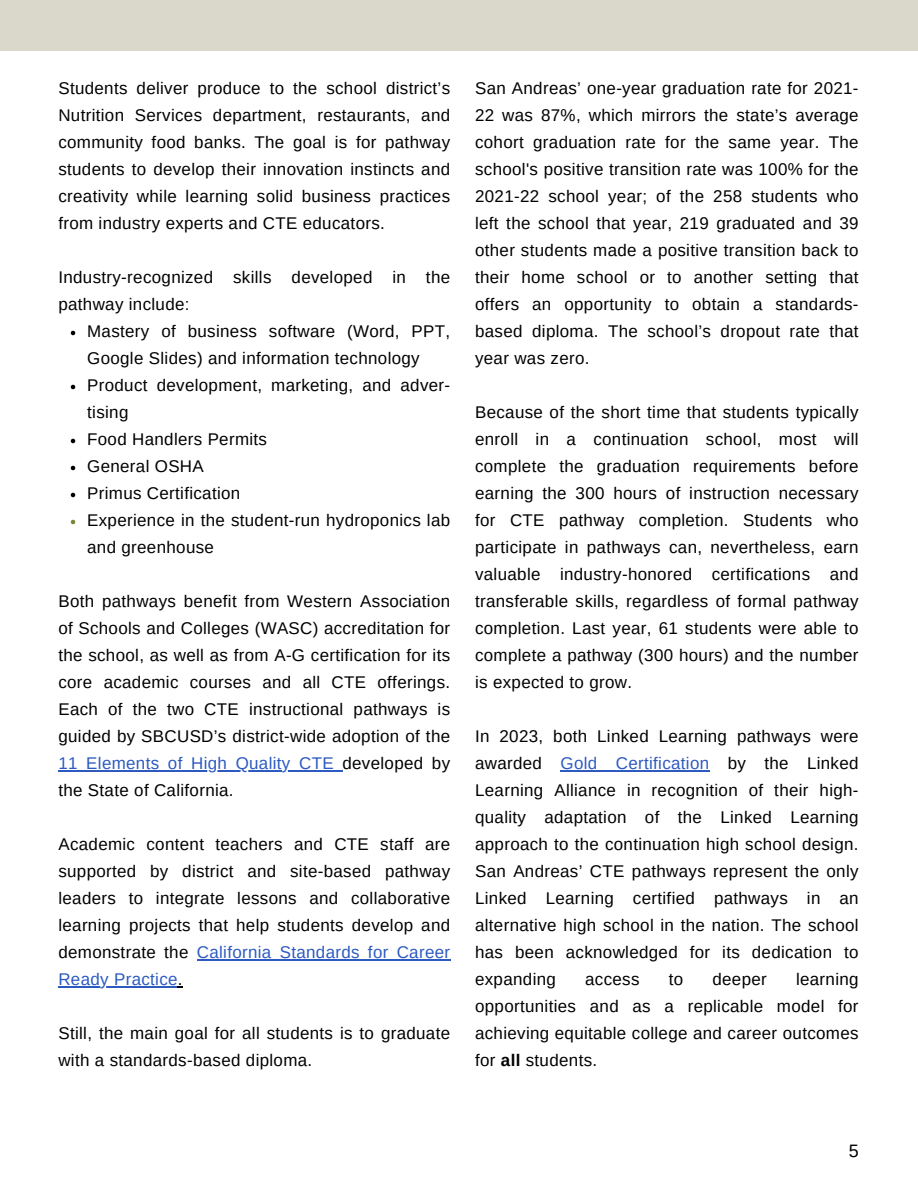
<style>
.page{position:relative;width:918px;height:1188px;background:#fff}
.page>*{position:absolute;margin:0;border:0;box-sizing:border-box;transform-origin:0 0}
.t1{font:18px "Arimo";color:#000}
.t2{font:16.95px/27px "Arimo";letter-spacing:.02em;color:#000;text-align:justify}
.t3{font:16.95px "Arimo";letter-spacing:.02em;color:#2c5ac1}
.s1{color:#2c5ac1}
.s2{color:#000}
.s3{font-weight:700}
</style>
<div class="page">
<div style="left:0;top:0;width:918px;height:51px;background:#dad7cb"></div>
<svg style="left:71px;top:331px;width:4px;height:4px"></svg>
<svg style="left:71px;top:385px;width:4px;height:4px"></svg>
<svg style="left:71px;top:439px;width:4px;height:4px"></svg>
<svg style="left:71px;top:466px;width:4px;height:4px"></svg>
<svg style="left:71px;top:493px;width:4px;height:4px"></svg>
<svg style="left:71px;top:520px;width:4px;height:4px"></svg>
<hr style="left:58px;top:771px;width:276px;height:1px;background:#2c5ac1">
<hr style="left:197px;top:960px;width:254px;height:1px;background:#2c5ac1">
<hr style="left:58px;top:987px;width:120px;height:1px;background:#2c5ac1">
<hr style="left:561px;top:771px;width:149px;height:1px;background:#2c5ac1">
<h1 class="t2" style="left:58px;top:75px;width:393px">Students deliver produce to the school district’s Nutrition Services department, restaurants, and community food banks. The goal is for pathway students to develop their innovation instincts and creativity while learning solid business practices from industry experts and CTE educators.</h1>
<h1 class="t2" style="left:58px;top:264px;width:393px">Industry-recognized skills developed in the pathway include:</h1>
<p class="t2" style="left:87px;top:318px;width:364px">Mastery of business software (Word, PPT,<br>Google Slides) and information technology</p>
<p class="t2" style="left:87px;top:372px;width:365px">Product development, marketing, and adver&shy;tising</p>
<p class="t2" style="left:87px;top:426px;width:181px">Food Handlers Permits</p>
<p class="t2" style="left:87px;top:453px;width:118px">General OSHA</p>
<p class="t2" style="left:87px;top:480px;width:155px">Primus Certification</p>
<p class="t2" style="left:87px;top:507px;width:365px">Experience in the student-run hydroponics lab and greenhouse</p>
<h1 class="t2" style="left:58px;top:588px;width:393px">Both pathways benefit from Western Association of Schools and Colleges (WASC) accreditation for the school, as well as from A-G certification for its core academic courses and all CTE offerings.<br>Each of the two CTE instructional pathways is guided by SBCUSD’s district-wide adoption of the</h1>
<h1 class="t2" style="left:58px;top:750px;width:393px"><span class="s1">11 Elements of High Quality CTE</span> developed by the State of California.</h1>
<h1 class="t2" style="left:58px;top:831px;width:393px">Academic content teachers and CTE staff are supported by district and site-based pathway leaders to integrate lessons and collaborative learning projects that help students develop and demonstrate the <span class="s1">California Standards for Career</span></h1>
<h1 class="t3" style="left:58px;top:970px;width:126px">Ready Practice<span class="s2">.</span></h1>
<h1 class="t2" style="left:58px;top:1020px;width:393px">Still, the main goal for all students is to graduate with a standards-based diploma.</h1>
<h1 class="t2" style="left:475px;top:75px;width:385px">San Andreas’ one-year graduation rate for 2021- 22 was 87%, which mirrors the state’s average cohort graduation rate for the same year. The school's positive transition rate was 100% for the 2021-22 school year; of the 258 students who left the school that year, 219 graduated and 39 other students made a positive transition back to their home school or to another setting that offers an opportunity to obtain a standards&shy;based diploma. The school’s dropout rate that year was zero.</h1>
<h1 class="t2" style="left:475px;top:399px;width:385px">Because of the short time that students typically enroll in a continuation school, most will complete the graduation requirements before earning the 300 hours of instruction necessary for CTE pathway completion. Students who participate in pathways can, nevertheless, earn valuable industry-honored certifications and transferable skills, regardless of formal pathway completion. Last year, 61 students were able to complete a pathway (300 hours) and the number is expected to grow.</h1>
<h1 class="t2" style="left:475px;top:723px;width:385px">In 2023, both Linked Learning pathways were awarded <span class="s1">Gold Certification</span> by the Linked Learning Alliance in recognition of their high&shy;quality adaptation of the Linked Learning approach to the continuation high school design.<br>San Andreas’ CTE pathways represent the only Linked Learning certified pathways in an alternative high school in the nation. The school has been acknowledged for its dedication to expanding</h1>
<h1 class="t2" style="left:475px;top:966px;width:385px;text-indent:321px">learning opportunities and as a replicable model for achieving equitable college and career outcomes for <span class="s3">all</span> students.</h1>
<h1 class="t2" style="left:585px;top:966px;width:56px">access</h1>
<h1 class="t2" style="left:669px;top:966px;width:16px">to</h1>
<h1 class="t2" style="left:712px;top:966px;width:56px">deeper</h1>
<p class="t1" style="left:849px;top:1141px;width:12px">5</p>
</div>
